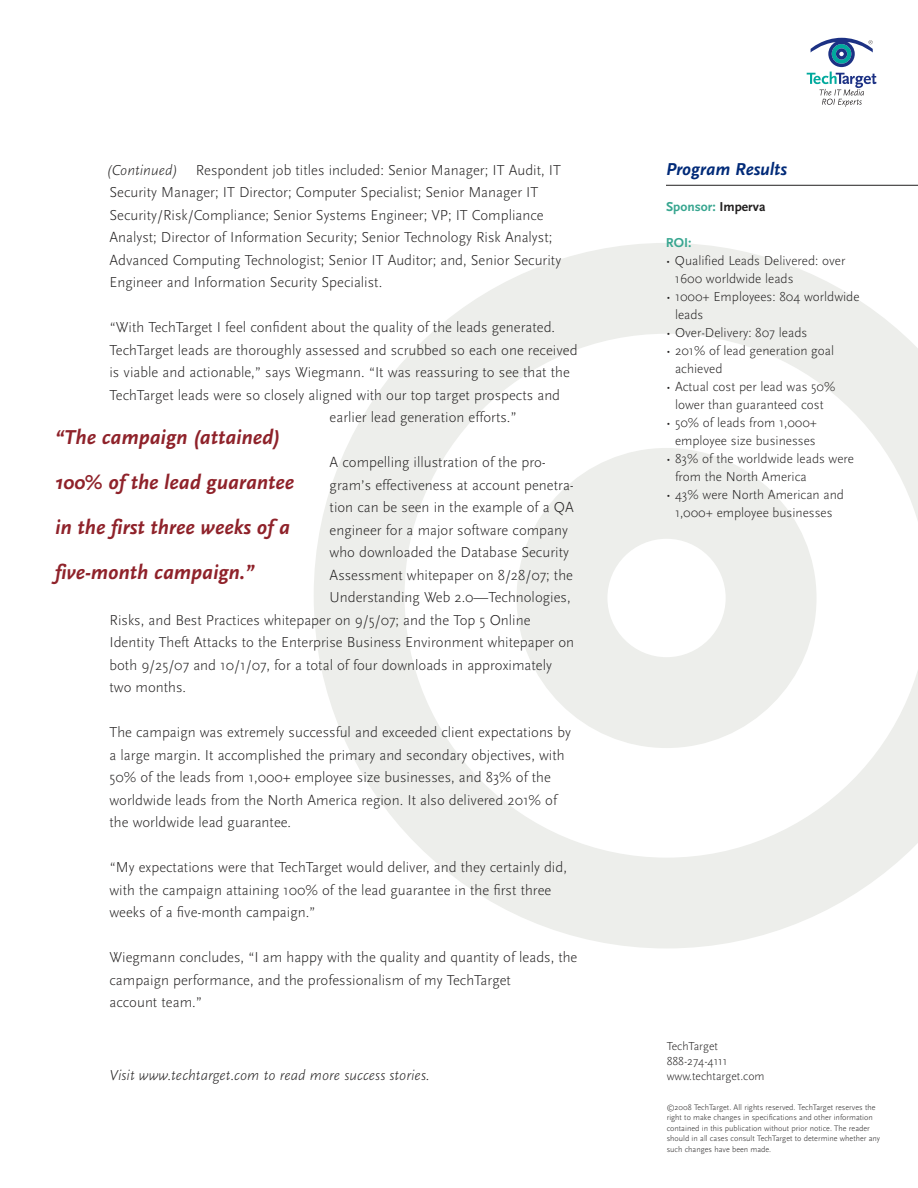
<style>
.page{position:relative;width:918px;height:1188px;background:#fff}
.page>*{position:absolute;margin:0;border:0;box-sizing:border-box;transform-origin:0 0}
.t1{font:italic 700 21px/45px "Scala Sans";color:#8f222a}
.t2{font:italic 700 18px "Scala Sans";color:#002a78}
.t3{font:300 15px/22.5px "Scala Sans";color:#211f1f}
.t4{font:italic 300 15px "Scala Sans";color:#211f1f}
.t5{font:300 13.5px/18px "Scala Sans";color:#211f1f}
.t6{font:700 13.5px "Scala Sans";color:#38a690}
.t7{font:300 12px/15px "Scala Sans";color:#211f1f}
.t8{font:300 8.25px/10.5px "Scala Sans";color:#211f1f}
.s1{color:#211f1f}
</style>
<div class="page">
<svg style="left:314px;top:243px;width:604px;height:705px"></svg>
<svg style="left:517px;top:448px;width:300px;height:300px;fill:#edeeeb"></svg>
<hr style="left:666px;top:185px;width:252px;height:1px;background:#211f1f">
<svg style="left:807px;top:38px;width:70px;height:69px"></svg>
<p class="t4" style="left:106px;top:161px;width:73px">(Continued)</p>
<p class="t3" style="left:109px;top:158px;width:453px;text-indent:86px">Respondent job titles included: Senior Manager; IT Audit, IT Security Manager; IT Director; Computer Specialist; Senior Manager IT Security/Risk/Compliance; Senior Systems Engineer; VP; IT Compliance Analyst; Director of Information Security; Senior Technology Risk Analyst; Advanced Computing Technologist; Senior IT Auditor; and, Senior Security Engineer and Information Security Specialist.</p>
<p class="t3" style="left:109px;top:316px;width:447px">“With TechTarget I feel confident about the quality of the leads generated.</p>
<p class="t3" style="left:109px;top:338px;width:470px">TechTarget leads are thoroughly assessed and scrubbed so each one received</p>
<p class="t3" style="left:109px;top:361px;width:462px">is viable and actionable,” says Wiegmann. “It was reassuring to see that the</p>
<p class="t3" style="left:109px;top:383px;width:452px">TechTarget leads were so closely aligned with our top target prospects and</p>
<p class="t3" style="left:330px;top:406px;width:189px">earlier lead generation efforts.”</p>
<p class="t3" style="left:330px;top:451px;width:218px">A compelling illustration of the pro-</p>
<p class="t3" style="left:330px;top:473px;width:246px">gram’s effectiveness at account penetra-</p>
<p class="t3" style="left:330px;top:496px;width:246px">tion can be seen in the example of a QA</p>
<p class="t3" style="left:330px;top:518px;width:240px">engineer for a major software company</p>
<p class="t3" style="left:330px;top:541px;width:241px">who downloaded the Database Security</p>
<p class="t3" style="left:330px;top:563px;width:245px">Assessment whitepaper on 8/28/07; the</p>
<p class="t3" style="left:330px;top:586px;width:242px">Understanding Web 2.0—Technologies,</p>
<p class="t3" style="left:110px;top:608px;width:423px">Risks, and Best Practices whitepaper on 9/5/07; and the Top 5 Online</p>
<p class="t3" style="left:110px;top:631px;width:466px">Identity Theft Attacks to the Enterprise Business Environment whitepaper on</p>
<p class="t3" style="left:110px;top:653px;width:444px">both 9/25/07 and 10/1/07, for a total of four downloads in approximately</p>
<p class="t3" style="left:110px;top:676px;width:78px">two months.</p>
<p class="t3" style="left:109px;top:721px;width:463px">The campaign was extremely successful and exceeded client expectations by a large margin. It accomplished the primary and secondary objectives, with 50% of the leads from 1,000+ employee size businesses, and 83% of the worldwide leads from the North America region. It also delivered 201% of the worldwide lead guarantee.</p>
<p class="t3" style="left:109px;top:856px;width:459px">“My expectations were that TechTarget would deliver, and they certainly did, with the campaign attaining 100% of the lead guarantee in the first three weeks of a five-month campaign.”</p>
<p class="t3" style="left:109px;top:946px;width:469px">Wiegmann concludes, “I am happy with the quality and quantity of leads, the campaign performance, and the professionalism of my TechTarget<br>account team.”</p>
<h1 class="t1" style="left:55px;top:415px;width:241px">“The campaign (attained)<br>100% of the lead guarantee in the first three weeks of a five-month campaign.”</h1>
<p class="t4" style="left:110px;top:1066px;width:322px">Visit www.techtarget.com to read more success stories.</p>
<p class="t2" style="left:666px;top:159px;width:123px">Program Results</p>
<p class="t6" style="left:666px;top:199px;width:101px">Sponsor: <span class="s1">Imperva</span></p>
<p class="t6" style="left:666px;top:235px;width:27px">ROI:</p>
<p class="t5" style="left:675px;top:252px;width:172px;text-indent:-9px">• Qualified Leads Delivered: over<br>1600 worldwide leads</p>
<p class="t5" style="left:675px;top:288px;width:186px;text-indent:-9px">• 1000+ Employees: 804 worldwide leads</p>
<p class="t5" style="left:666px;top:324px;width:143px">• Over-Delivery: 807 leads</p>
<p class="t5" style="left:675px;top:342px;width:161px;text-indent:-9px">• 201% of lead generation goal achieved</p>
<p class="t5" style="left:666px;top:378px;width:171px;text-align:center">• Actual cost per lead was 50% lower than guaranteed cost</p>
<p class="t5" style="left:666px;top:414px;width:153px;text-align:center">• 50% of leads from 1,000+ employee size businesses</p>
<p class="t5" style="left:675px;top:450px;width:181px;text-indent:-9px">• 83% of the worldwide leads were from the North America</p>
<p class="t5" style="left:666px;top:486px;width:180px;text-align:center">• 43% were North American and<br>1,000+ employee businesses</p>
<p class="t7" style="left:667px;top:1038px;width:99px">TechTarget<br>888-274-4111 www.techtarget.com</p>
<p class="t8" style="left:667px;top:1102px;width:215px">©2008 TechTarget. All rights reserved. TechTarget reserves the right to make changes in specifications and other information contained in this publication without prior notice. The reader should in all cases consult TechTarget to determine whether any such changes have been made.</p>
</div>
